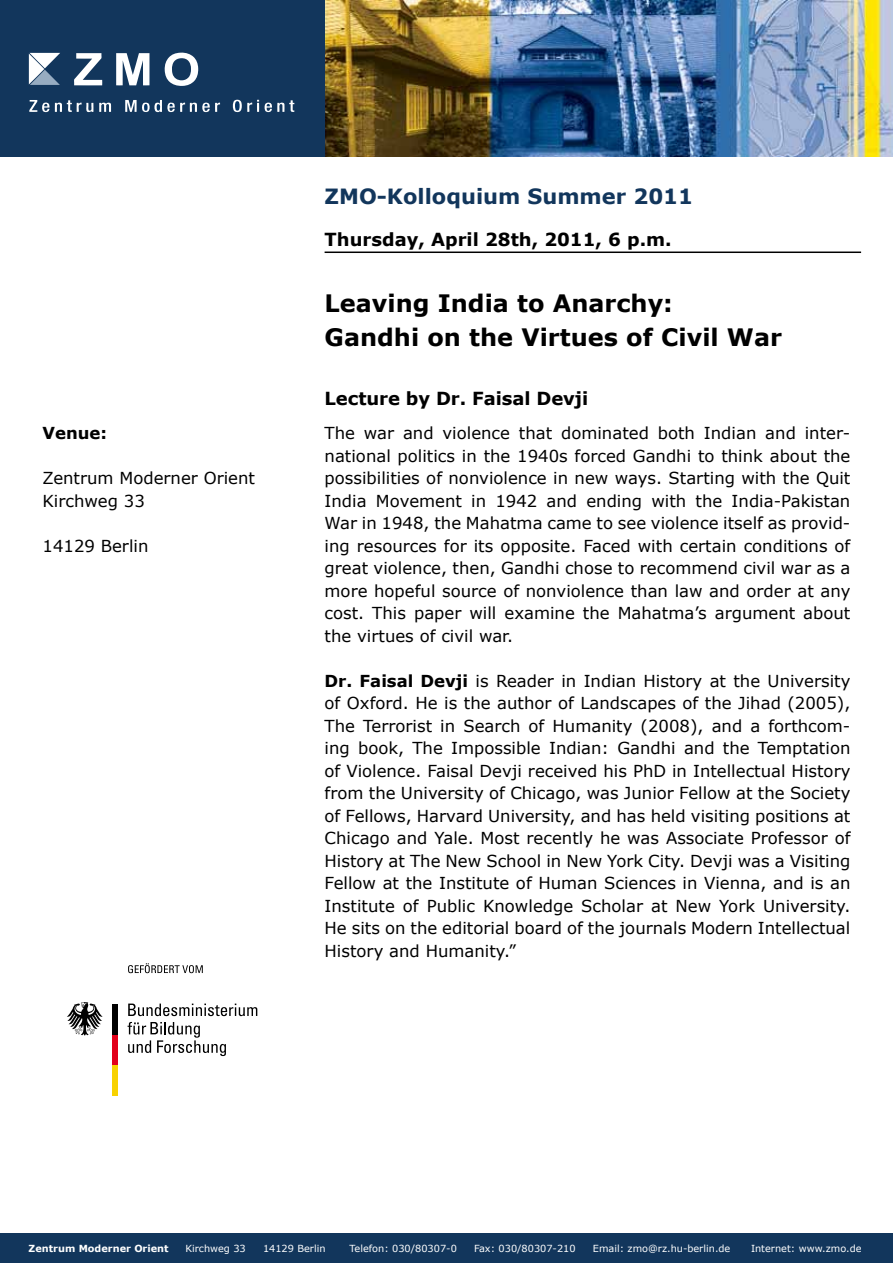
<style>
.page{position:relative;width:893px;height:1263px;background:#fff}
.page>*{position:absolute;margin:0;border:0;box-sizing:border-box;transform-origin:0 0}
.t1{font:700 24px/34.5px "Verdana";color:#000}
.t2{font:700 21px "Verdana";color:#12365c}
.t3{font:700 18px "Verdana";color:#000}
.t4{font:16.5px/22.5px "Verdana";color:#000;text-align:justify}
.t5{font:700 16.5px "Verdana";color:#000}
.t6{font:9.75px "Verdana";color:#fff}
.t7{font:700 9.75px "Verdana";color:#fff}
.s1{font-weight:700}
</style>
<div class="page">
<div style="left:0;top:1233px;width:893px;height:30px;background:#12365c"></div>
<img style="left:325px;top:0;width:568px;height:156px">
<div style="left:0;top:0;width:325px;height:156px;background:#12365c"></div>
<svg style="left:74px;top:53px;width:28px;height:32px"></svg>
<svg style="left:116px;top:53px;width:33px;height:32px"></svg>
<svg style="left:164px;top:52px;width:34px;height:34px"></svg>
<svg style="left:99px;top:102px;width:12px;height:10px"></svg>
<svg style="left:29px;top:100px;width:64px;height:13px"></svg>
<svg style="left:232px;top:100px;width:62px;height:12px"></svg>
<svg style="left:29px;top:53px;width:31px;height:32px"></svg>
<svg style="left:125px;top:100px;width:95px;height:13px"></svg>
<hr style="left:325px;top:251px;width:536px;height:2px;background:#000">
<svg style="left:128px;top:1022px;width:98px;height:34px"></svg>
<svg style="left:128px;top:1003px;width:129px;height:13px"></svg>
<div style="left:112px;top:1065px;width:5px;height:31px;background:#f8d200"></div>
<div style="left:112px;top:1034px;width:5px;height:31px;background:#e2001a"></div>
<div style="left:112px;top:1004px;width:5px;height:30px;background:#000"></div>
<svg style="left:67px;top:1002px;width:36px;height:33px"></svg>
<svg style="left:128px;top:964px;width:75px;height:9px"></svg>
<p class="t2" style="left:325px;top:183px;width:370px">ZMO-Kolloquium Summer 2011</p>
<p class="t3" style="left:325px;top:227px;width:349px">Thursday, April 28th, 2011, 6 p.m.</p>
<p class="t5" style="left:43px;top:423px;width:66px">Venue:</p>
<p class="t4" style="left:43px;top:466px;width:214px">Zentrum Moderner Orient<br>Kirchweg 33</p>
<p class="t4" style="left:43px;top:534px;width:107px">14129 Berlin</p>
<h1 class="t1" style="left:325px;top:285px;width:459px">Leaving India to Anarchy:<br>Gandhi on the Virtues of Civil War</h1>
<p class="t3" style="left:325px;top:387px;width:265px">Lecture by Dr. Faisal Devji</p>
<p class="t4" style="left:325px;top:421px;width:527px">The war and violence that dominated both Indian and inter&shy;national politics in the 1940s forced Gandhi to think about the possibilities of nonviolence in new ways. Starting with the Quit India Movement in 1942 and ending with the India-Pakistan War in 1948, the Mahatma came to see violence itself as provid&shy;ing resources for its opposite. Faced with certain conditions of great violence, then, Gandhi chose to recommend civil war as a more hopeful source of nonviolence than law and order at any cost. This paper will examine the Mahatma’s argument about the virtues of civil war.</p>
<p class="t4" style="left:325px;top:669px;width:527px"><span class="s1">Dr. Faisal Devji</span> is Reader in Indian History at the University of Oxford. He is the author of Landscapes of the Jihad (2005), The Terrorist in Search of Humanity (2008), and a forthcom&shy;ing book, The Impossible Indian: Gandhi and the Temptation of Violence. Faisal Devji received his PhD in Intellectual History from the University of Chicago, was Junior Fellow at the Society of Fellows, Harvard University, and has held visiting positions at Chicago and Yale. Most recently he was Associate Professor of History at The New School in New York City. Devji was a Visiting Fellow at the Institute of Human Sciences in Vienna, and is an Institute of Public Knowledge Scholar at New York University.<br>He sits on the editorial board of the journals Modern Intellectual History and Humanity.”</p>
<p class="t7" style="left:29px;top:1242px;width:142px">Zentrum Moderner Orient</p>
<p class="t6" style="left:185px;top:1242px;width:62px">Kirchweg 33</p>
<p class="t6" style="left:263px;top:1242px;width:64px">14129 Berlin</p>
<p class="t6" style="left:350px;top:1242px;width:109px">Telefon: 030/80307-0</p>
<p class="t6" style="left:474px;top:1242px;width:103px">Fax: 030/80307-210</p>
<p class="t6" style="left:593px;top:1242px;width:139px">Email: zmo@rz.hu-berlin.de</p>
<p class="t6" style="left:751px;top:1242px;width:112px">Internet: www.zmo.de</p>
</div>
